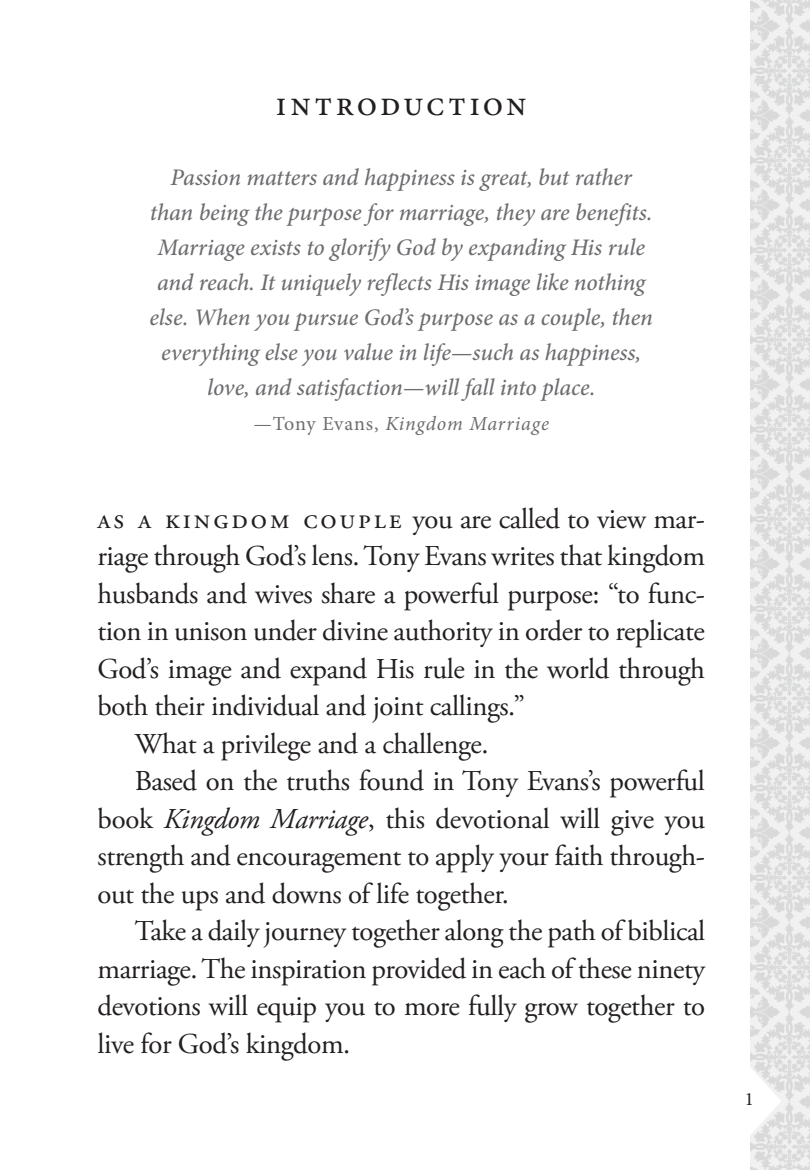
<style>
.page{position:relative;width:810px;height:1170px;background:#fff}
.page>*{position:absolute;margin:0;border:0;box-sizing:border-box;transform-origin:0 0}
.t1{font:35px "Minion Pro";letter-spacing:.08em;color:#231f20}
.t2{font:28.75px "Adobe Garamond Pro";letter-spacing:-.015em;color:#231f20}
.t3{font:28.75px "Adobe Garamond Pro";letter-spacing:.1em;color:#231f20}
.t4{font:italic 500 23.75px/35px "Minion Pro";letter-spacing:-.005em;color:#6c6d70;text-align:center}
.t5{font:italic 20px "Minion Pro";letter-spacing:.04em;color:#6c6d70}
.t6{font:18.75px "Minion Pro";color:#231f20}
.s1{font-style:normal}
.s2{font-style:italic}
</style>
<div class="page">
<img style="left:751px;top:0;width:59px;height:1170px">
<svg style="left:750px;top:1066px;width:31px;height:70px"></svg>
<p class="t1" style="left:276px;top:81px;width:252px">Introduction</p>
<p class="t4" style="left:150px;top:160px;width:505px">Passion matters and happiness is great, but rather than being the purpose for marriage, they are benefits.<br>Marriage exists to glorify God by expanding His rule and reach. It uniquely reflects His image like nothing else. When you pursue God’s purpose as a couple, then everything else you value in life—such as happiness, love, and satisfaction—will fall into place.</p>
<p class="t5" style="left:253px;top:410px;width:297px"><span class="s1">—Tony Evans,</span> Kingdom Marriage</p>
<p class="t3" style="left:98px;top:502px;width:609px">As a kingdom couple you are called to view mar-</p>
<p class="t2" style="left:98px;top:539px;width:609px">riage through God’s lens. Tony Evans writes that kingdom</p>
<p class="t2" style="left:98px;top:577px;width:609px">husbands and wives share a powerful purpose: “to func-</p>
<p class="t2" style="left:98px;top:614px;width:609px">tion in unison under divine authority in order to replicate</p>
<p class="t2" style="left:98px;top:652px;width:609px">God’s image and expand His rule in the world through</p>
<p class="t2" style="left:98px;top:689px;width:429px">both their individual and joint callings.”</p>
<p class="t2" style="left:135px;top:727px;width:355px">What a privilege and a challenge.</p>
<p class="t2" style="left:135px;top:764px;width:571px">Based on the truths found in Tony Evans’s powerful</p>
<p class="t2" style="left:98px;top:802px;width:609px">book <span class="s2">Kingdom Marriage</span>, this devotional will give you</p>
<p class="t2" style="left:98px;top:839px;width:609px">strength and encouragement to apply your faith through-</p>
<p class="t2" style="left:98px;top:876px;width:413px">out the ups and downs of life together.</p>
<p class="t2" style="left:135px;top:914px;width:572px">Take a daily journey together along the path of biblical</p>
<p class="t2" style="left:98px;top:951px;width:609px">marriage. The inspiration provided in each of these ninety</p>
<p class="t2" style="left:98px;top:989px;width:609px">devotions will equip you to more fully grow together to</p>
<p class="t2" style="left:98px;top:1026px;width:254px">live for God’s kingdom.</p>
<p class="t6" style="left:745px;top:1086px;width:11px">1</p>
</div>
